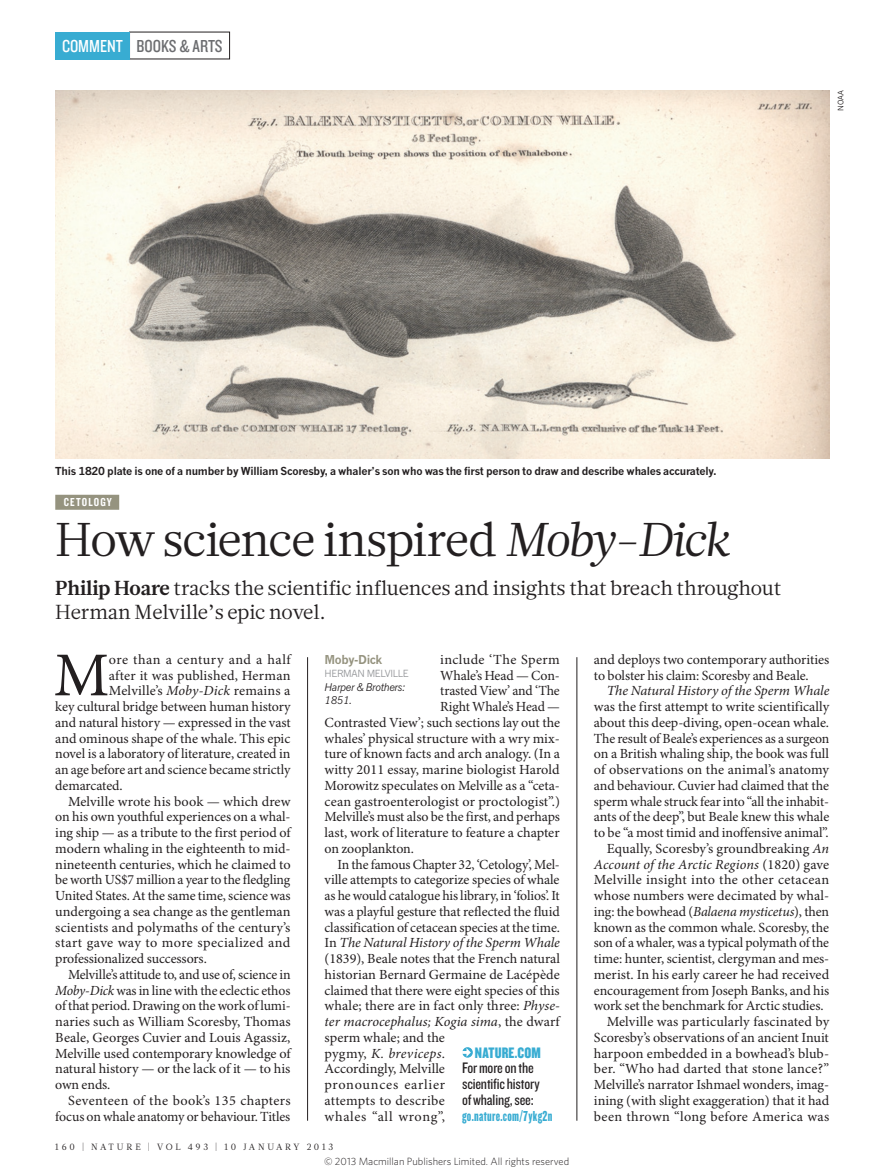
<style>
.page{position:relative;width:893px;height:1174px;background:#fff}
.page>*{position:absolute;margin:0;border:0;box-sizing:border-box;transform-origin:0 0}
.BODY_DROP_CAP{font:62.4px "Minion Pro";color:#231f20}
.BOOKS_HEAD_31{font:47.25px "Glosa Math";letter-spacing:-.025em;color:#231f20}
.BOOKS_INTRO{font:20.25px/23.7px "Glosa Math";letter-spacing:-.01em;color:#231f20}
.t1{font:18px "Knockout 29 Junior Ltweight";color:#6c6d70}
.t2{font:18px "Knockout 29 Junior Ltweight";color:#fff}
.WEB_BOX_TEXT{font:15.75px/15.8px "Knockout 29 Junior Ltweight";letter-spacing:-.01em;color:#231f20}
.WEB_BOX_NATURE{font:15.75px "Knockout 69 Full Liteweight";letter-spacing:.01em;color:#38acd2}
.WEB_BOX_URL{font:15px "Knockout 68 Full Featherwt";letter-spacing:.02em;color:#38acd2}
.BODY_INDENT{font:13.95px/15.8px "Minion Pro";letter-spacing:-.005em;color:#231f20;text-align:justify}
.BODY_DROP_CAP-2{font:13.95px "Minion Pro";letter-spacing:-.005em;color:#231f20}
.BODY_DROP_CAP-3{font:13.95px "Minion Pro";letter-spacing:.015em;color:#231f20}
.BODY_DROP_CAP-4{font:13.95px "Minion Pro";letter-spacing:.035em;color:#231f20}
.BODY_INDENT-2{font:13.95px "Minion Pro";letter-spacing:.03em;color:#231f20}
.BOOK_TITLE{font:700 12px "News Gothic MTOT";letter-spacing:-.035em;color:#95937f}
.SUBJECT_STRAP{font:12px "Knockout 49 Liteweight";letter-spacing:.1em;color:#fff}
.PIC_CAPTION{font:700 10.8px "News Gothic MTOT";letter-spacing:-.02em;color:#231f20}
.t3{font:300 10.5px "Whitney";color:#231f20}
.BOOK_DETAILS{font:italic 10.5px/13.5px "News Gothic MTOT";letter-spacing:-.035em;color:#231f20}
.BOOK_AUTHOR{font:9.75px "News Gothic MTOT";letter-spacing:-.03em;color:#939598}
.t4{font:9px "Glosa Math";letter-spacing:.3em;color:#231f20}
.PIC_CREDIT{font:7.5px "News Gothic MTOT";color:#231f20}
.s1{font-style:italic}
.s2{font-weight:700}
</style>
<div class="page">
<div style="left:55px;top:495px;width:64px;height:15px;background:#95937f"></div>
<svg style="left:462px;top:1047px;width:11px;height:10px"></svg>
<svg style="left:462px;top:1048px;width:9px;height:8px"></svg>
<img style="left:55px;top:90px;width:774px;height:369px">
<div style="left:55px;top:32px;width:75px;height:27px;background:#38acd2"></div>
<hr style="left:577px;top:657px;width:1px;height:463px;background:#231f20">
<hr style="left:307px;top:657px;width:1px;height:463px;background:#231f20">
<p class="t2" style="left:62px;top:34px;width:62px">COMMENT</p>
<p class="t1" style="left:136px;top:34px;width:88px">BOOKS &amp; ARTS</p>
<p class="PIC_CREDIT" style="left:836px;top:111px;width:22px;rotate:-90deg">NOAA</p>
<p class="PIC_CAPTION" style="left:55px;top:464px;width:663px">This 1820 plate is one of a number by William Scoresby, a whaler’s son who was the first person to draw and describe whales accurately.</p>
<p class="SUBJECT_STRAP" style="left:64px;top:494px;width:50px">CETOLOGY</p>
<p class="BOOKS_HEAD_31" style="left:55px;top:509px;width:675px">How science inspired <span class="s1">Moby-Dick</span></p>
<p class="BOOKS_INTRO" style="left:55px;top:577px;width:727px"><span class="s2">Philip Hoare</span> tracks the scientific influences and insights that breach throughout<br>Herman Melville’s epic novel.</p>
<p class="BODY_DROP_CAP" style="left:54px;top:638px;width:57px">M</p>
<p class="BODY_DROP_CAP-4" style="left:109px;top:651px;width:183px">ore than a century and a half</p>
<p class="BODY_DROP_CAP-3" style="left:109px;top:666px;width:183px">after it was published, Herman</p>
<p class="BODY_DROP_CAP-2" style="left:109px;top:682px;width:183px">Melville’s <span class="s1">Moby-Dick</span> remains a</p>
<p class="BODY_DROP_CAP-2" style="left:55px;top:698px;width:237px">key cultural bridge between human history</p>
<p class="BODY_DROP_CAP-2" style="left:55px;top:714px;width:237px">and natural history — expressed in the vast</p>
<p class="BODY_DROP_CAP-2" style="left:55px;top:729px;width:237px">and ominous shape of the whale. This epic</p>
<p class="BODY_DROP_CAP-2" style="left:55px;top:745px;width:237px">novel is a laboratory of literature, created in</p>
<p class="BODY_DROP_CAP-2" style="left:55px;top:761px;width:237px">an age before art and science became strictly</p>
<p class="BODY_DROP_CAP-2" style="left:55px;top:777px;width:69px">demarcated.</p>
<p class="BODY_INDENT" style="left:55px;top:794px;width:237px;text-indent:13px">Melville wrote his book — which drew on his own youthful experiences on a whal&shy;ing ship — as a tribute to the first period of modern whaling in the eighteenth to mid&shy;nineteenth centuries, which he claimed to be worth US$7 million a year to the fledgling United States. At the same time, science was undergoing a sea change as the gentleman scientists and polymaths of the century’s start gave way to more specialized and professionalized successors.</p>
<p class="BODY_INDENT" style="left:55px;top:967px;width:237px;text-indent:13px">Melville’s attitude to, and use of, science in <span class="s1">Moby-Dick</span> was in line with the eclectic ethos of that period. Drawing on the work of lumi&shy;naries such as William Scoresby, Thomas Beale, Georges Cuvier and Louis Agassiz, Melville used contemporary knowledge of natural history — or the lack of it — to his own ends.</p>
<p class="BODY_INDENT" style="left:55px;top:1093px;width:237px;text-align:right">Seventeen of the book’s 135 chapters focus on whale anatomy or behaviour. Titles</p>
<p class="BODY_INDENT-2" style="left:440px;top:651px;width:121px">include ‘The Sperm</p>
<p class="BODY_INDENT" style="left:440px;top:668px;width:121px">Whale’s Head — Con-</p>
<p class="BODY_INDENT" style="left:440px;top:683px;width:121px">trasted View’ and ‘The</p>
<p class="BODY_INDENT" style="left:440px;top:699px;width:121px">Right Whale’s Head —</p>
<p class="BODY_INDENT" style="left:325px;top:715px;width:237px">Contrasted View’; such sections lay out the</p>
<p class="BODY_INDENT" style="left:325px;top:731px;width:237px">whales’ physical structure with a wry mix-</p>
<p class="BODY_INDENT" style="left:325px;top:746px;width:237px">ture of known facts and arch analogy. (In a</p>
<p class="BODY_INDENT" style="left:325px;top:762px;width:237px">witty 2011 essay, marine biologist Harold</p>
<p class="BODY_INDENT" style="left:325px;top:778px;width:237px">Morowitz speculates on Melville as a “ceta-</p>
<p class="BODY_INDENT" style="left:325px;top:794px;width:237px">cean gastroenterologist or proctologist”.)</p>
<p class="BODY_INDENT" style="left:325px;top:809px;width:237px">Melville’s must also be the first, and perhaps</p>
<p class="BODY_INDENT" style="left:325px;top:825px;width:237px">last, work of literature to feature a chapter</p>
<p class="BODY_INDENT" style="left:325px;top:841px;width:91px">on zooplankton.</p>
<p class="BODY_INDENT" style="left:325px;top:857px;width:237px;text-align:left;text-indent:13px">In the famous Chapter 32, ‘Cetology’, Mel&shy;ville attempts to categorize species of whale as he would catalogue his library, in ‘folios’. It was a playful gesture that reflected the fluid classification of cetacean species at the time.<br>In <span class="s1">The Natural History of the Sperm Whale </span>(1839), Beale notes that the French natural historian Bernard Germaine de Lacépède claimed that there were eight species of this whale; there are in fact only three: <span class="s1">Physe&shy;ter macrocephalus; Kogia sima</span>, the dwarf sperm whale; and the<br>pygmy, <span class="s1">K. breviceps</span>.<br>Accordingly, Melville<br>pronounces earlier<br>attempts to describe<br>whales “all wrong”,</p>
<p class="BOOK_TITLE" style="left:325px;top:652px;width:59px">Moby-Dick</p>
<p class="BOOK_AUTHOR" style="left:325px;top:668px;width:86px">HERMAN MELVILLE</p>
<p class="BOOK_DETAILS" style="left:325px;top:680px;width:82px">Harper &amp; Brothers:<br>1851.</p>
<p class="WEB_BOX_NATURE" style="left:475px;top:1042px;width:67px">NATURE.COM</p>
<p class="WEB_BOX_TEXT" style="left:462px;top:1059px;width:79px">For more on the scientific history of whaling, see:</p>
<p class="WEB_BOX_URL" style="left:462px;top:1106px;width:92px">go.nature.com/7ykg2n</p>
<p class="t4" style="left:55px;top:1141px;width:280px">160 | NATURE | VOL 493 | 10 JANUARY 2013</p>
<p class="t3" style="left:324px;top:1154px;width:247px">© 2013 Macmillan Publishers Limited. All rights reserved</p>
<p class="BODY_INDENT" style="left:594px;top:652px;width:237px">and deploys two contemporary authorities to bolster his claim: Scoresby and Beale.</p>
<p class="BODY_INDENT" style="left:594px;top:683px;width:237px;text-indent:13px"><span class="s1">The Natural History of the Sperm Whale </span>was the first attempt to write scientifically about this deep-diving, open-ocean whale.<br>The result of Beale’s experiences as a surgeon on a British whaling ship, the book was full of observations on the animal’s anatomy and behaviour. Cuvier had claimed that the sperm whale struck fear into “all the inhabit&shy;ants of the deep”, but Beale knew this whale to be “a most timid and inoffensive animal”.</p>
<p class="BODY_INDENT" style="left:594px;top:841px;width:237px;text-indent:13px">Equally, Scoresby’s groundbreaking <span class="s1">An Account of the Arctic Regions</span> (1820) gave Melville insight into the other cetacean whose numbers were decimated by whal&shy;ing: the bowhead (<span class="s1">Balaena mysticetus</span>), then known as the common whale. Scoresby, the son of a whaler, was a typical polymath of the time: hunter, scientist, clergyman and mes&shy;merist. In his early career he had received encouragement from Joseph Banks, and his work set the benchmark for Arctic studies.</p>
<p class="BODY_INDENT" style="left:594px;top:1014px;width:237px;text-indent:13px">Melville was particularly fascinated by Scoresby’s observations of an ancient Inuit harpoon embedded in a bowhead’s blub&shy;ber. “Who had darted that stone lance?” Melville’s narrator Ishmael wonders, imag&shy;ining (with slight exaggeration) that it had been thrown “long before America was</p>
</div>
